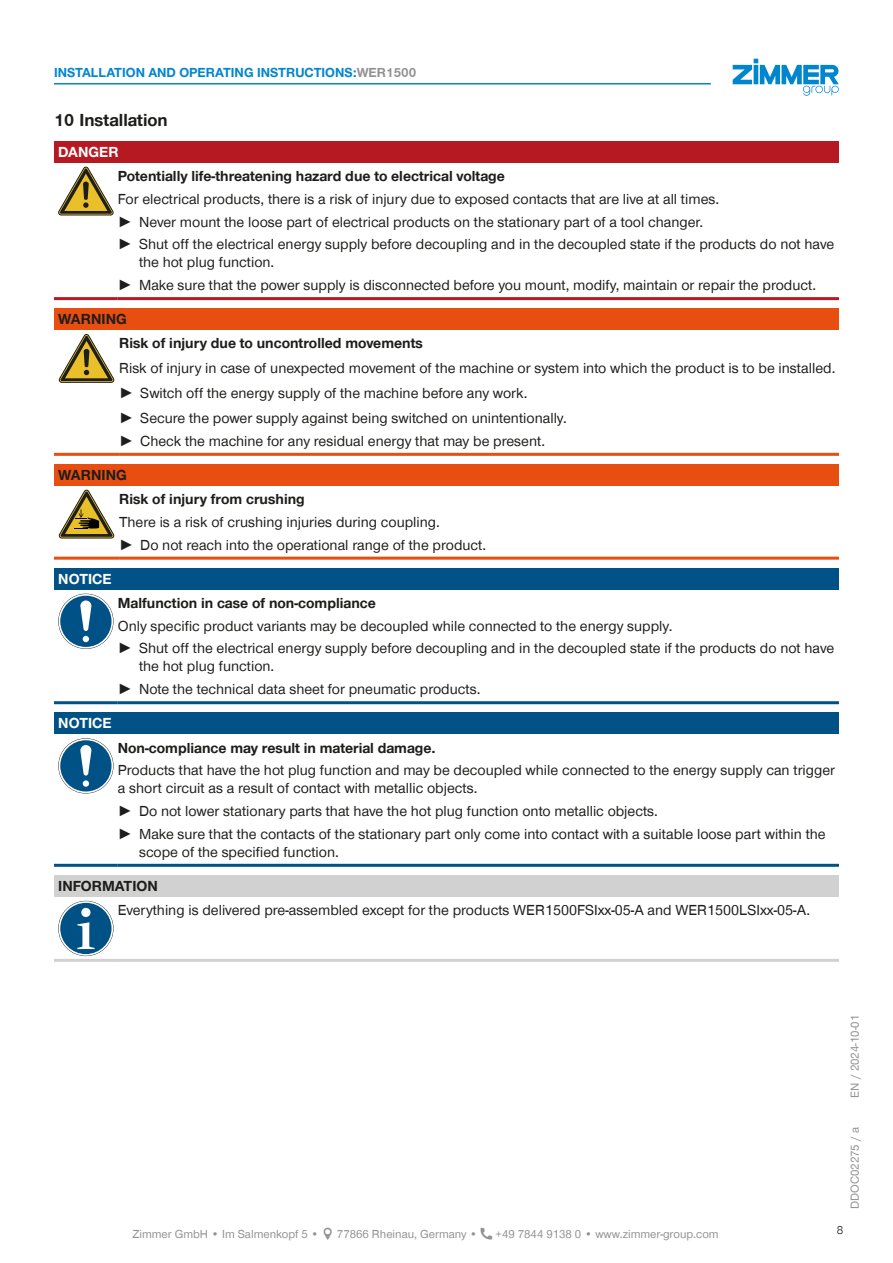
<style>
.page{position:relative;width:893px;height:1263px;background:#fff}
.page>*{position:absolute;margin:0;border:0;box-sizing:border-box;transform-origin:0 0}
.t1{font:700 18px "Zimmer Group Sans Global";color:#1d1d1b}
.CB_AF_TD-Text{font:15px/18px "Zimmer Group Sans Global";color:#1d1d1b}
.CB_AF_TD-Text-2{font:700 15px "Zimmer Group Sans Global";color:#1d1d1b}
.CB_AF_TD-Signalwort{font:700 15px "Zimmer Group Sans Global";color:#1d1d1b}
.CB_AF_TD-Signalwort-2{font:700 15px "Zimmer Group Sans Global";color:#fff}
.CB_AF_TD-Kopfzeile{font:700 13.5px "Zimmer Group Sans Global";color:#0086ce}
.CB_AF_TD-Fusszeile{font:12px "Zimmer Group Sans Global";color:#939292}
.CB_AF_TD-Seitenrand{font:12px "Zimmer Group Sans";color:#939292}
.CB_AF_Seitenzahl_rechts{font:300 12px "Zimmer Group Sans";color:#1d1d1b}
.s1{color:#939292}
.s2{font-family:"Zimmer Group Sans"}
</style>
<div class="page">
<svg style="left:733px;top:59px;width:106px;height:37px"></svg>
<div style="left:54px;top:141px;width:785px;height:22px;background:#b71923"></div>
<hr style="left:54px;top:297px;width:64px;height:3px;background:#b71923">
<hr style="left:118px;top:297px;width:721px;height:3px;background:#b71923">
<svg style="left:58px;top:167px;width:56px;height:48px"></svg>
<div style="left:54px;top:309px;width:785px;height:21px;background:#e84e0f"></div>
<hr style="left:54px;top:453px;width:65px;height:3px;background:#e84e0f">
<hr style="left:119px;top:453px;width:720px;height:3px;background:#e84e0f">
<svg style="left:59px;top:334px;width:55px;height:49px"></svg>
<div style="left:54px;top:464px;width:785px;height:22px;background:#e84e0f"></div>
<hr style="left:54px;top:557px;width:65px;height:3px;background:#e84e0f">
<hr style="left:119px;top:557px;width:720px;height:3px;background:#e84e0f">
<svg style="left:59px;top:490px;width:55px;height:48px"></svg>
<div style="left:54px;top:568px;width:785px;height:21px;background:#005286"></div>
<hr style="left:54px;top:701px;width:64px;height:3px;background:#005286">
<hr style="left:118px;top:701px;width:721px;height:3px;background:#005286">
<svg style="left:58px;top:594px;width:56px;height:55px"></svg>
<svg style="left:59px;top:594px;width:54px;height:55px"></svg>
<div style="left:60px;top:596px;width:52px;height:51px;background:#005286;border-radius:50%"></div>
<svg style="left:80px;top:600px;width:11px;height:42px"></svg>
<div style="left:54px;top:713px;width:785px;height:21px;background:#005286"></div>
<hr style="left:54px;top:864px;width:64px;height:3px;background:#005286">
<hr style="left:118px;top:864px;width:721px;height:3px;background:#005286">
<svg style="left:58px;top:738px;width:56px;height:55px"></svg>
<svg style="left:59px;top:739px;width:54px;height:54px"></svg>
<div style="left:60px;top:740px;width:52px;height:51px;background:#005286;border-radius:50%"></div>
<div style="left:83px;top:780px;width:6px;height:7px;background:#fff;border-radius:50%"></div>
<svg style="left:80px;top:745px;width:11px;height:30px"></svg>
<div style="left:54px;top:875px;width:785px;height:21px;background:#d1d1d1"></div>
<hr style="left:54px;top:959px;width:64px;height:3px;background:#d1d1d1">
<hr style="left:118px;top:959px;width:721px;height:3px;background:#d1d1d1">
<svg style="left:58px;top:901px;width:56px;height:55px"></svg>
<svg style="left:59px;top:901px;width:54px;height:55px"></svg>
<div style="left:60px;top:903px;width:52px;height:51px;background:#005286;border-radius:50%"></div>
<svg style="left:77px;top:922px;width:18px;height:27px"></svg>
<div style="left:81px;top:908px;width:9px;height:9px;background:#fff;border-radius:50%"></div>
<hr style="left:54px;top:83px;width:657px;height:2px;background:#0086ce">
<p class="CB_AF_TD-Kopfzeile" style="left:54px;top:65px;width:364px">INSTALLATION AND OPERATING INSTRUCTIONS:<span class="s1">WER1500</span></p>
<p class="t1" style="left:54px;top:110px;width:115px">10 Installation</p>
<p class="CB_AF_TD-Signalwort-2" style="left:58px;top:143px;width:62px">DANGER</p>
<p class="CB_AF_TD-Text-2" style="left:118px;top:167px;width:389px">Potentially life-threatening hazard due to electrical voltage</p>
<p class="CB_AF_TD-Text" style="left:118px;top:190px;width:603px">For electrical products, there is a risk of injury due to exposed contacts that are live at all times.</p>
<p class="CB_AF_TD-Text" style="left:118px;top:212px;width:587px"><span class="s2">►</span> Never mount the loose part of electrical products on the stationary part of a tool changer.</p>
<p class="CB_AF_TD-Text" style="left:139px;top:235px;width:697px;text-indent:-21px"><span class="s2">►</span> Shut off the electrical energy supply before decoupling and in the decoupled state if the products do not have the hot plug function.</p>
<p class="CB_AF_TD-Text" style="left:118px;top:276px;width:700px"><span class="s2">►</span> Make sure that the power supply is disconnected before you mount, modify, maintain or repair the product.</p>
<p class="CB_AF_TD-Signalwort" style="left:58px;top:310px;width:70px">WARNING</p>
<p class="CB_AF_TD-Text-2" style="left:119px;top:334px;width:305px">Risk of injury due to uncontrolled movements</p>
<p class="CB_AF_TD-Text" style="left:119px;top:359px;width:718px">Risk of injury in case of unexpected movement of the machine or system into which the product is to be installed.</p>
<p class="CB_AF_TD-Text" style="left:119px;top:384px;width:410px"><span class="s2">►</span> Switch off the energy supply of the machine before any work.</p>
<p class="CB_AF_TD-Text" style="left:119px;top:409px;width:449px"><span class="s2">►</span> Secure the power supply against being switched on unintentionally.</p>
<p class="CB_AF_TD-Text" style="left:119px;top:432px;width:428px"><span class="s2">►</span> Check the machine for any residual energy that may be present.</p>
<p class="CB_AF_TD-Signalwort" style="left:58px;top:466px;width:70px">WARNING</p>
<p class="CB_AF_TD-Text-2" style="left:119px;top:490px;width:187px">Risk of injury from crushing</p>
<p class="CB_AF_TD-Text" style="left:119px;top:513px;width:322px">There is a risk of crushing injuries during coupling.</p>
<p class="CB_AF_TD-Text" style="left:119px;top:535px;width:369px"><span class="s2">►</span> Do not reach into the operational range of the product.</p>
<p class="CB_AF_TD-Signalwort-2" style="left:58px;top:570px;width:55px">NOTICE</p>
<p class="CB_AF_TD-Text-2" style="left:118px;top:594px;width:260px">Malfunction in case of non-compliance</p>
<p class="CB_AF_TD-Text" style="left:118px;top:616px;width:556px">Only specific product variants may be decoupled while connected to the energy supply.</p>
<p class="CB_AF_TD-Text" style="left:139px;top:639px;width:697px;text-indent:-21px"><span class="s2">►</span> Shut off the electrical energy supply before decoupling and in the decoupled state if the products do not have the hot plug function.</p>
<p class="CB_AF_TD-Text" style="left:118px;top:680px;width:364px"><span class="s2">►</span> Note the technical data sheet for pneumatic products.</p>
<p class="CB_AF_TD-Signalwort-2" style="left:58px;top:714px;width:55px">NOTICE</p>
<p class="CB_AF_TD-Text-2" style="left:118px;top:738px;width:319px">Non-compliance may result in material damage.</p>
<p class="CB_AF_TD-Text" style="left:118px;top:761px;width:719px">Products that have the hot plug function and may be decoupled while connected to the energy supply can trigger a short circuit as a result of contact with metallic objects.</p>
<p class="CB_AF_TD-Text" style="left:118px;top:802px;width:542px"><span class="s2">►</span> Do not lower stationary parts that have the hot plug function onto metallic objects.</p>
<p class="CB_AF_TD-Text" style="left:139px;top:825px;width:688px;text-indent:-21px"><span class="s2">►</span> Make sure that the contacts of the stationary part only come into contact with a suitable loose part within the scope of the specified function.</p>
<p class="CB_AF_TD-Signalwort" style="left:58px;top:877px;width:101px">INFORMATION</p>
<p class="CB_AF_TD-Text" style="left:118px;top:901px;width:694px">Everything is delivered pre-assembled except for the products WER1500FSIxx-05-A and WER1500LSIxx-05-A.</p>
<p class="CB_AF_TD-Seitenrand" style="left:847px;top:1097px;width:84px;rotate:-90deg">EN / 2024-10-01</p>
<p class="CB_AF_TD-Seitenrand" style="left:847px;top:1209px;width:83px;rotate:-90deg">DDOC02275 / a</p>
<p class="CB_AF_TD-Fusszeile" style="left:132px;top:1227px;width:188px">Zimmer GmbH • Im Salmenkopf 5 •</p>
<p class="CB_AF_TD-Fusszeile" style="left:337px;top:1227px;width:142px">77866 Rheinau, Germany •</p>
<p class="CB_AF_TD-Fusszeile" style="left:496px;top:1227px;width:225px">+49 7844 9138 0 • www.zimmer-group.com</p>
<p class="CB_AF_Seitenzahl_rechts" style="left:837px;top:1222px;width:8px">8</p>
</div>
